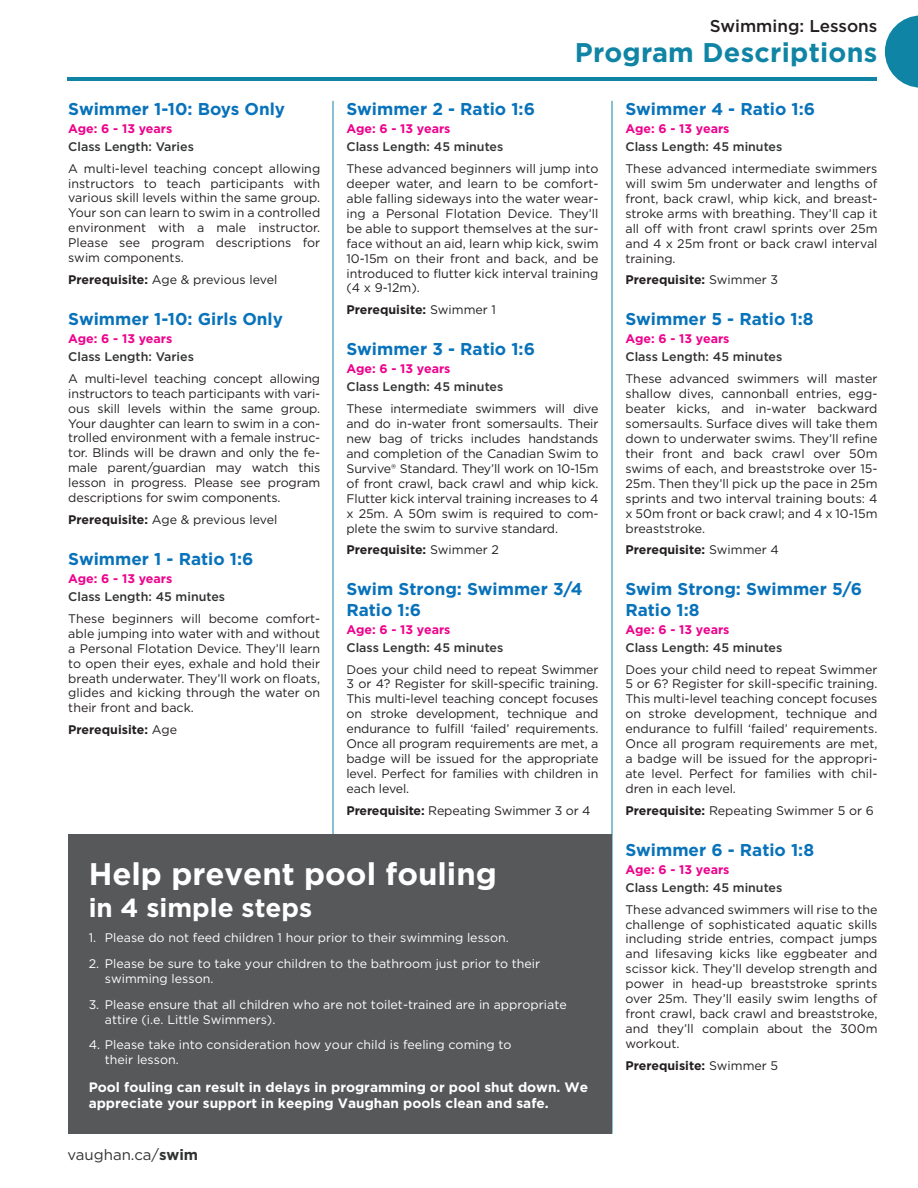
<style>
.page{position:relative;width:918px;height:1188px;background:#fff}
.page>*{position:absolute;margin:0;border:0;box-sizing:border-box;transform-origin:0 0}
.t1{font:700 31.2px "Gotham";color:#fff}
.t2{font:700 27px "Gotham";letter-spacing:.01em;color:#0f84a4}
.t3{font:700 26.1px "Gotham";color:#fff}
.Progran_Name__Swim_L{font:700 17.1px/20.5px "Gotham";color:#0872ba}
.t4{font:500 17.1px "Gotham";color:#231f20}
.t5{font:15px "Gotham";color:#313232}
.t6{font:700 13.65px/16.4px "Gotham";color:#fff}
.Program_Description{font:12.45px/15px "Gotham";color:#231f20;text-align:justify}
.t7{font:12.45px/15px "Gotham";color:#fff}
.Program__Class_Lengt{font:500 12.45px "Gotham";color:#313232}
.Program_Age{font:700 12.45px "Gotham";color:#ed028c}
.Program_Description-2{font:700 12.45px "Gotham";color:#231f20}
.s1{font-weight:700}
.s2{font-weight:400}
</style>
<div class="page">
<hr style="left:68px;top:77px;width:810px;height:4px;background:#0f84a4">
<svg style="left:885px;top:15px;width:33px;height:73px"></svg>
<hr style="left:333px;top:101px;width:1px;height:1033px;background:#0f84a4">
<hr style="left:612px;top:101px;width:1px;height:1033px;background:#0f84a4">
<div style="left:68px;top:834px;width:544px;height:300px;background:#57585a"></div>
<h3 class="t4" style="left:710px;top:15px;width:169px">Swimming: Lessons</h3>
<h2 class="t2" style="left:575px;top:35px;width:304px">Program Descriptions</h2>
<p class="Progran_Name__Swim_L" style="left:68px;top:98px;width:218px">Swimmer 1-10: Boys Only</p>
<p class="Program_Age" style="left:68px;top:120px;width:106px">Age: 6 - 13 years</p>
<p class="Program__Class_Lengt" style="left:68px;top:138px;width:127px">Class Length: Varies</p>
<p class="Program_Description" style="left:68px;top:160px;width:253px">A multi-level teaching concept allowing instructors to teach participants with various skill levels within the same group.<br>Your son can learn to swim in a controlled environment with a male instructor.<br>Please see program descriptions for swim components.</p>
<p class="Program_Description" style="left:68px;top:272px;width:211px"><span class="s1">Prerequisite:</span> Age &amp; previous level</p>
<p class="Progran_Name__Swim_L" style="left:68px;top:308px;width:216px">Swimmer 1-10: Girls Only</p>
<p class="Program_Age" style="left:68px;top:330px;width:106px">Age: 6 - 13 years</p>
<p class="Program__Class_Lengt" style="left:68px;top:348px;width:127px">Class Length: Varies</p>
<p class="Program_Description" style="left:68px;top:371px;width:253px">A multi-level teaching concept allowing instructors to teach participants with vari&shy;ous skill levels within the same group.<br>Your daughter can learn to swim in a con&shy;trolled environment with a female instruc&shy;tor. Blinds will be drawn and only the fe&shy;male parent/guardian may watch this lesson in progress. Please see program descriptions for swim components.</p>
<p class="Program_Description" style="left:68px;top:512px;width:211px"><span class="s1">Prerequisite:</span> Age &amp; previous level</p>
<p class="Progran_Name__Swim_L" style="left:68px;top:548px;width:187px">Swimmer 1 - Ratio 1:6</p>
<p class="Program_Age" style="left:68px;top:570px;width:106px">Age: 6 - 13 years</p>
<p class="Program__Class_Lengt" style="left:68px;top:589px;width:158px">Class Length: 45 minutes</p>
<p class="Program_Description" style="left:68px;top:611px;width:253px">These beginners will become comfort&shy;able jumping into water with and without a Personal Flotation Device. They’ll learn to open their eyes, exhale and hold their breath underwater. They’ll work on floats, glides and kicking through the water on their front and back.</p>
<p class="Program_Description-2" style="left:68px;top:721px;width:110px">Prerequisite: <span class="s2">Age</span></p>
<p class="Progran_Name__Swim_L" style="left:346px;top:98px;width:190px">Swimmer 2 - Ratio 1:6</p>
<p class="Program_Age" style="left:346px;top:120px;width:106px">Age: 6 - 13 years</p>
<p class="Program__Class_Lengt" style="left:346px;top:139px;width:158px">Class Length: 45 minutes</p>
<p class="Program_Description" style="left:346px;top:161px;width:254px">These advanced beginners will jump into deeper water, and learn to be comfort&shy;able falling sideways into the water wear&shy;ing a Personal Flotation Device. They’ll be able to support themselves at the sur&shy;face without an aid, learn whip kick, swim 10-15m on their front and back, and be introduced to flutter kick interval training (4 x 9-12m).</p>
<p class="Program_Description-2" style="left:346px;top:302px;width:151px">Prerequisite: <span class="s2">Swimmer 1</span></p>
<p class="Progran_Name__Swim_L" style="left:346px;top:339px;width:190px">Swimmer 3 - Ratio 1:6</p>
<p class="Program_Age" style="left:346px;top:360px;width:106px">Age: 6 - 13 years</p>
<p class="Program__Class_Lengt" style="left:346px;top:379px;width:158px">Class Length: 45 minutes</p>
<p class="Program_Description" style="left:346px;top:401px;width:254px">These intermediate swimmers will dive and do in-water front somersaults. Their new bag of tricks includes handstands and completion of the Canadian Swim to Survive® Standard. They’ll work on 10-15m of front crawl, back crawl and whip kick.<br>Flutter kick interval training increases to 4 x 25m. A 50m swim is required to com&shy;plete the swim to survive standard.</p>
<p class="Program_Description-2" style="left:346px;top:542px;width:154px">Prerequisite: <span class="s2">Swimmer 2</span></p>
<p class="Progran_Name__Swim_L" style="left:346px;top:579px;width:238px">Swim Strong: Swimmer 3/4<br>Ratio 1:6</p>
<p class="Program_Age" style="left:346px;top:621px;width:106px">Age: 6 - 13 years</p>
<p class="Program__Class_Lengt" style="left:346px;top:639px;width:158px">Class Length: 45 minutes</p>
<p class="Program_Description" style="left:346px;top:661px;width:254px">Does your child need to repeat Swimmer 3 or 4? Register for skill-specific training.<br>This multi-level teaching concept focuses on stroke development, technique and endurance to fulfill ‘failed’ requirements.<br>Once all program requirements are met, a badge will be issued for the appropriate level. Perfect for families with children in each level.</p>
<p class="Program_Description" style="left:346px;top:803px;width:246px"><span class="s1">Prerequisite:</span> Repeating Swimmer 3 or 4</p>
<p class="t1" style="left:89px;top:853px;width:410px">Help prevent pool fouling</p>
<p class="t3" style="left:89px;top:890px;width:225px">in 4 simple steps</p>
<p class="t7" style="left:89px;top:930px;width:422px">1. Please do not feed children 1 hour prior to their swimming lesson.</p>
<p class="t7" style="left:105px;top:956px;width:437px;text-indent:-16px">2. Please be sure to take your children to the bathroom just prior to their swimming lesson.</p>
<p class="t7" style="left:105px;top:997px;width:463px;text-indent:-16px">3. Please ensure that all children who are not toilet-trained are in appropriate attire (i.e. Little Swimmers).</p>
<p class="t7" style="left:105px;top:1037px;width:408px;text-indent:-16px">4. Please take into consideration how your child is feeling coming to their lesson.</p>
<p class="t6" style="left:89px;top:1078px;width:501px">Pool fouling can result in delays in programming or pool shut down. We appreciate your support in keeping Vaughan pools clean and safe.</p>
<p class="t5" style="left:68px;top:1145px;width:132px">vaughan.ca/<span class="s1">swim</span></p>
<p class="Progran_Name__Swim_L" style="left:626px;top:98px;width:191px">Swimmer 4 - Ratio 1:6</p>
<p class="Program_Age" style="left:626px;top:120px;width:106px">Age: 6 - 13 years</p>
<p class="Program__Class_Lengt" style="left:626px;top:139px;width:158px">Class Length: 45 minutes</p>
<p class="Program_Description" style="left:626px;top:161px;width:254px">These advanced intermediate swimmers will swim 5m underwater and lengths of front, back crawl, whip kick, and breast&shy;stroke arms with breathing. They’ll cap it all off with front crawl sprints over 25m and 4 x 25m front or back crawl interval training.</p>
<p class="Program_Description-2" style="left:626px;top:272px;width:154px">Prerequisite: <span class="s2">Swimmer 3</span></p>
<p class="Progran_Name__Swim_L" style="left:626px;top:309px;width:190px">Swimmer 5 - Ratio 1:8</p>
<p class="Program_Age" style="left:626px;top:331px;width:106px">Age: 6 - 13 years</p>
<p class="Program__Class_Lengt" style="left:626px;top:349px;width:158px">Class Length: 45 minutes</p>
<p class="Program_Description" style="left:626px;top:371px;width:254px">These advanced swimmers will master shallow dives, cannonball entries, egg&shy;beater kicks, and in-water backward somersaults. Surface dives will take them down to underwater swims. They’ll refine their front and back crawl over 50m swims of each, and breaststroke over 15- 25m. Then they’ll pick up the pace in 25m sprints and two interval training bouts: 4 x 50m front or back crawl; and 4 x 10-15m breaststroke.</p>
<p class="Program_Description-2" style="left:626px;top:542px;width:155px">Prerequisite: <span class="s2">Swimmer 4</span></p>
<p class="Progran_Name__Swim_L" style="left:626px;top:579px;width:238px">Swim Strong: Swimmer 5/6<br>Ratio 1:8</p>
<p class="Program_Age" style="left:626px;top:621px;width:106px">Age: 6 - 13 years</p>
<p class="Program__Class_Lengt" style="left:626px;top:639px;width:158px">Class Length: 45 minutes</p>
<p class="Program_Description" style="left:626px;top:661px;width:254px">Does your child need to repeat Swimmer 5 or 6? Register for skill-specific training.<br>This multi-level teaching concept focuses on stroke development, technique and endurance to fulfill ‘failed’ requirements.<br>Once all program requirements are met, a badge will be issued for the appropri&shy;ate level. Perfect for families with chil&shy;dren in each level.</p>
<p class="Program_Description" style="left:626px;top:803px;width:250px"><span class="s1">Prerequisite:</span> Repeating Swimmer 5 or 6</p>
<p class="Progran_Name__Swim_L" style="left:626px;top:839px;width:190px">Swimmer 6 - Ratio 1:8</p>
<p class="Program_Age" style="left:626px;top:861px;width:106px">Age: 6 - 13 years</p>
<p class="Program__Class_Lengt" style="left:626px;top:879px;width:158px">Class Length: 45 minutes</p>
<p class="Program_Description" style="left:626px;top:901px;width:254px">These advanced swimmers will rise to the challenge of sophisticated aquatic skills including stride entries, compact jumps and lifesaving kicks like eggbeater and scissor kick. They’ll develop strength and power in head-up breaststroke sprints over 25m. They’ll easily swim lengths of front crawl, back crawl and breaststroke, and they’ll complain about the 300m workout.</p>
<p class="Program_Description-2" style="left:626px;top:1057px;width:154px">Prerequisite: <span class="s2">Swimmer 5</span></p>
</div>
